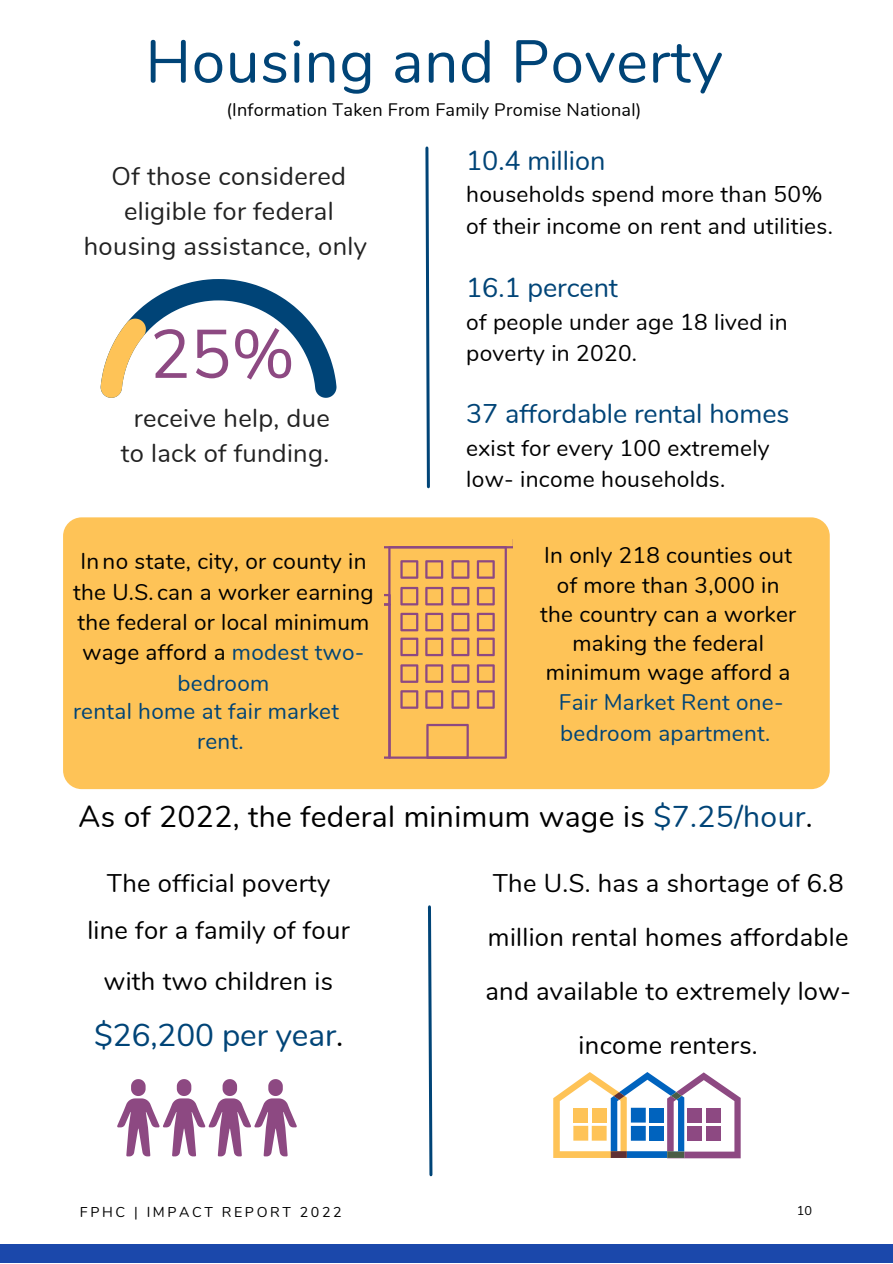
<style>
.page{position:relative;width:893px;height:1264px;background:#fff}
.page>*{position:absolute;margin:0;border:0;box-sizing:border-box;transform-origin:0 0}
.t1{font:68.25px "Nunito Sans";color:#8d4982}
.t2{font:60px "Nunito";letter-spacing:.015em;color:#047}
.t3{font:31.5px "Nunito";letter-spacing:-.005em;color:#047}
.t4{font:30px "Nunito";letter-spacing:.015em;color:#000}
.t5{font:27px "Nunito";letter-spacing:-.005em;color:#047}
.t6{font:25.5px/54px "Nunito";letter-spacing:.015em;color:#000;text-align:center}
.t7{font:25.5px/34.8px "Nunito";letter-spacing:.015em;color:#222;text-align:center}
.t8{font:22.65px/31.5px "Nunito";letter-spacing:.015em;color:#000}
.t9{font:22.5px/30.3px "Nunito";letter-spacing:.015em;color:#000;text-align:center}
.t10{font:22.5px/30.3px "Nunito";letter-spacing:.015em;color:#047}
.t11{font:18px "Nunito";letter-spacing:.015em;color:#000}
.t12{font:14.25px "Nunito";letter-spacing:.18em;color:#000}
.t13{font:12.75px "Nunito";color:#000}
.s1{color:#047}
.s2{color:#000}
</style>
<div class="page">
<svg style="left:101px;top:279px;width:235px;height:119px"></svg>
<svg style="left:117px;top:1079px;width:180px;height:77px"></svg>
<svg style="left:425px;top:146px;width:5px;height:342px"></svg>
<svg style="left:428px;top:905px;width:4px;height:271px"></svg>
<div style="left:0;top:1243px;width:892px;height:19px;background:#1b48ab"></div>
<div style="left:63px;top:517px;width:766px;height:272px;background:#fec357;border-radius:19px"></div>
<svg style="left:384px;top:539px;width:129px;height:219px"></svg>
<svg style="left:553px;top:1072px;width:187px;height:86px"></svg>
<h2 class="t2" style="left:145px;top:22px;width:578px">Housing and Poverty</h2>
<p class="t11" style="left:226px;top:98px;width:416px">(Information Taken From Family Promise National)</p>
<p class="t7" style="left:84px;top:159px;width:284px">Of those considered eligible for federal housing assistance, only</p>
<h1 class="t1" style="left:150px;top:309px;width:147px">25%</h1>
<p class="t7" style="left:121px;top:401px;width:210px">receive help, due to lack of funding.</p>
<p class="t9" style="left:73px;top:546px;width:302px">In no state, city, or county in the U.S. can a worker earning the federal or local minimum wage afford a <span class="s1">modest two&shy;bedroom</span></p>
<p class="t10" style="left:197px;top:696px;width:143px;text-indent:-124px">rental home at fair market rent.</p>
<p class="t5" style="left:466px;top:142px;width:141px">10.4 million</p>
<p class="t8" style="left:466px;top:179px;width:368px">households spend more than 50% of their income on rent and utilities.</p>
<p class="t5" style="left:466px;top:270px;width:153px">16.1 percent</p>
<p class="t8" style="left:466px;top:306px;width:323px">of people under age 18 lived in poverty in 2020.</p>
<p class="t5" style="left:466px;top:396px;width:325px">37 affordable rental homes</p>
<p class="t8" style="left:466px;top:432px;width:305px">exist for every 100 extremely low- income households.</p>
<p class="t9" style="left:540px;top:541px;width:257px;line-height:29.2px">In only 218 counties out of more than 3,000 in the country can a worker making the federal minimum wage afford a</p>
<p class="t10" style="left:559px;top:686px;width:226px;line-height:31.5px">Fair Market Rent one&shy;bedroom apartment.</p>
<h3 class="t4" style="left:79px;top:796px;width:735px">As of 2022, the federal minimum wage is <span class="s1">$7.25/hour</span>.</h3>
<p class="t6" style="left:87px;top:859px;width:264px;line-height:47.2px">The official poverty line for a family of four</p>
<p class="t6" style="left:104px;top:954px;width:231px">with two children is</p>
<h3 class="t3" style="left:94px;top:1013px;width:250px">$26,200 per year<span class="s2">.</span></h3>
<p class="t12" style="left:80px;top:1202px;width:263px">FPHC | IMPACT REPORT 2022</p>
<p class="t6" style="left:485px;top:856px;width:367px">The U.S. has a shortage of 6.8 million rental homes affordable and available to extremely low&shy;income renters.</p>
<p class="t13" style="left:796px;top:1201px;width:17px">10</p>
</div>
